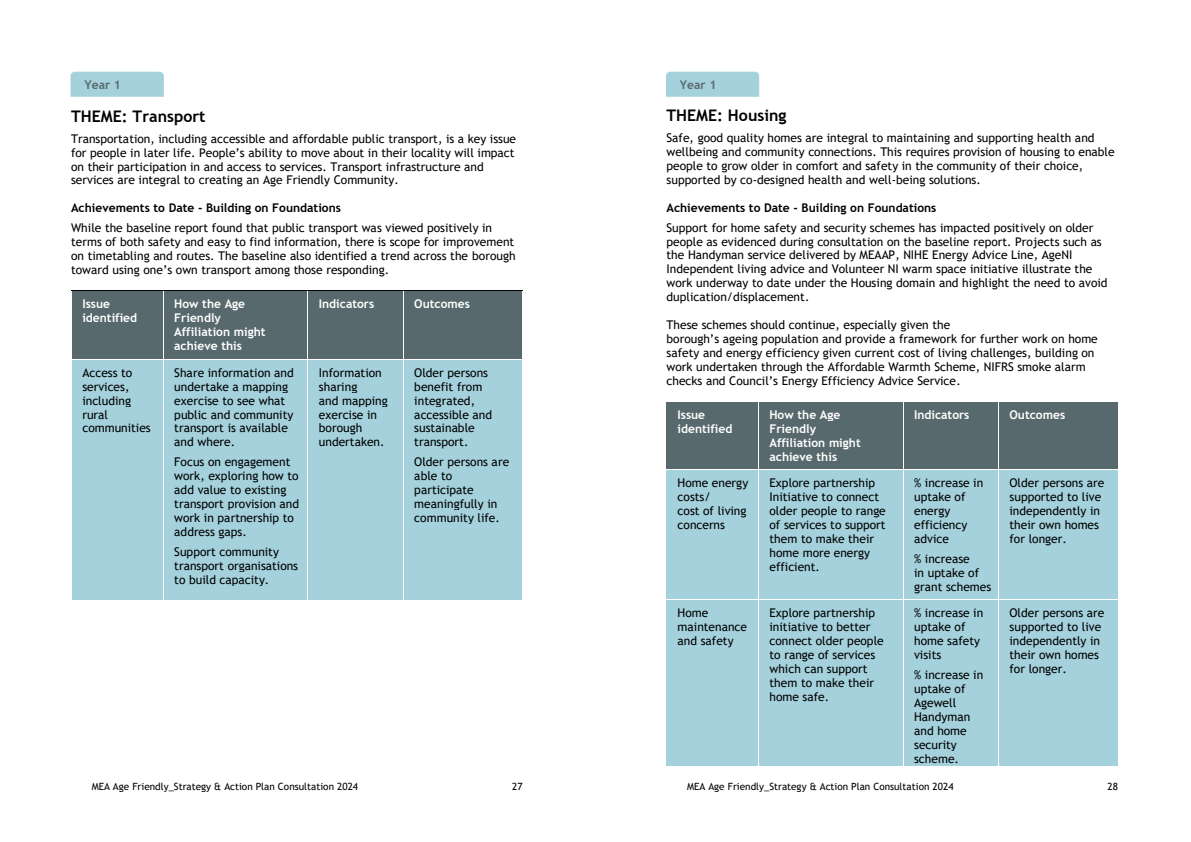
<style>
.page{position:relative;width:1191px;height:842px;background:#fff}
.page>*{position:absolute;margin:0;border:0;box-sizing:border-box;transform-origin:0 0}
.t1{font:700 16px "Trebuchet MS";color:#000}
.t2{font:12px/13.9px "Trebuchet MS";color:#000}
.t3{font:700 12px/14px "Trebuchet MS";color:#fff}
.t4{font:700 12px "Trebuchet MS";color:#000}
.t5{font:700 12px "Trebuchet MS";color:#58696d}
.t6{font:10px "Trebuchet MS";color:#000}
</style>
<div class="page">
<div style="left:72px;top:291px;width:91px;height:68px;background:#58696d"></div>
<div style="left:163px;top:291px;width:144px;height:68px;background:#58696d"></div>
<div style="left:308px;top:291px;width:95px;height:68px;background:#58696d"></div>
<div style="left:403px;top:291px;width:119px;height:68px;background:#58696d"></div>
<hr style="left:72px;top:291px;width:91px;height:1px;background:#000">
<hr style="left:163px;top:291px;width:144px;height:1px;background:#000">
<hr style="left:308px;top:291px;width:95px;height:1px;background:#000">
<hr style="left:403px;top:291px;width:119px;height:1px;background:#000">
<hr style="left:163px;top:291px;width:1px;height:68px;background:#fff">
<hr style="left:403px;top:291px;width:1px;height:68px;background:#fff">
<div style="left:72px;top:359px;width:91px;height:241px;background:#a4d1dc"></div>
<div style="left:163px;top:359px;width:144px;height:241px;background:#a4d1dc"></div>
<div style="left:308px;top:359px;width:95px;height:241px;background:#a4d1dc"></div>
<div style="left:403px;top:359px;width:119px;height:241px;background:#a4d1dc"></div>
<hr style="left:72px;top:359px;width:91px;height:1px;background:#fff">
<hr style="left:163px;top:359px;width:144px;height:1px;background:#fff">
<hr style="left:308px;top:359px;width:95px;height:1px;background:#fff">
<hr style="left:403px;top:359px;width:119px;height:1px;background:#fff">
<hr style="left:163px;top:359px;width:1px;height:241px;background:#fff">
<hr style="left:403px;top:359px;width:1px;height:241px;background:#fff">
<svg style="left:70px;top:71px;width:94px;height:26px"></svg>
<img style="left:77px;top:78px;width:56px;height:15px">
<div style="left:666px;top:402px;width:92px;height:68px;background:#58696d"></div>
<div style="left:758px;top:402px;width:144px;height:68px;background:#58696d"></div>
<div style="left:903px;top:402px;width:95px;height:68px;background:#58696d"></div>
<div style="left:998px;top:402px;width:119px;height:68px;background:#58696d"></div>
<hr style="left:758px;top:402px;width:1px;height:68px;background:#fff">
<hr style="left:998px;top:402px;width:1px;height:68px;background:#fff">
<div style="left:666px;top:470px;width:92px;height:130px;background:#a4d1dc"></div>
<div style="left:758px;top:470px;width:144px;height:130px;background:#a4d1dc"></div>
<div style="left:903px;top:470px;width:95px;height:130px;background:#a4d1dc"></div>
<div style="left:998px;top:470px;width:119px;height:130px;background:#a4d1dc"></div>
<hr style="left:666px;top:470px;width:92px;height:1px;background:#fff">
<hr style="left:758px;top:470px;width:144px;height:1px;background:#fff">
<hr style="left:903px;top:470px;width:95px;height:1px;background:#fff">
<hr style="left:998px;top:470px;width:119px;height:1px;background:#fff">
<hr style="left:758px;top:470px;width:1px;height:130px;background:#fff">
<hr style="left:998px;top:470px;width:1px;height:130px;background:#fff">
<div style="left:666px;top:600px;width:92px;height:165px;background:#a4d1dc"></div>
<div style="left:758px;top:600px;width:144px;height:165px;background:#a4d1dc"></div>
<div style="left:903px;top:600px;width:95px;height:165px;background:#a4d1dc"></div>
<div style="left:998px;top:600px;width:119px;height:165px;background:#a4d1dc"></div>
<hr style="left:666px;top:600px;width:92px;height:1px;background:#fff">
<hr style="left:758px;top:600px;width:144px;height:1px;background:#fff">
<hr style="left:903px;top:600px;width:95px;height:1px;background:#fff">
<hr style="left:998px;top:600px;width:119px;height:1px;background:#fff">
<hr style="left:758px;top:600px;width:1px;height:165px;background:#fff">
<hr style="left:998px;top:600px;width:1px;height:165px;background:#fff">
<svg style="left:666px;top:71px;width:93px;height:26px"></svg>
<img style="left:672px;top:78px;width:56px;height:15px">
<p class="t5" style="left:84px;top:77px;width:38px">Year 1</p>
<h1 class="t1" style="left:71px;top:106px;width:136px">THEME: Transport</h1>
<p class="t2" style="left:71px;top:131px;width:446px">Transportation, including accessible and affordable public transport, is a key issue for people in later life. People’s ability to move about in their locality will impact on their participation in and access to services. Transport infrastructure and services are integral to creating an Age Friendly Community.</p>
<p class="t4" style="left:71px;top:201px;width:271px">Achievements to Date - Building on Foundations</p>
<p class="t2" style="left:71px;top:221px;width:446px">While the baseline report found that public transport was viewed positively in terms of both safety and easy to find information, there is scope for improvement on timetabling and routes. The baseline also identified a trend across the borough toward using one’s own transport among those responding.</p>
<p class="t3" style="left:82px;top:297px;width:56px">Issue identified</p>
<p class="t3" style="left:174px;top:297px;width:93px">How the Age<br>Friendly<br>Affiliation might achieve this</p>
<p class="t3" style="left:319px;top:297px;width:57px">Indicators</p>
<p class="t3" style="left:414px;top:297px;width:57px">Outcomes</p>
<p class="t2" style="left:82px;top:365px;width:70px">Access to services, including rural communities</p>
<p class="t2" style="left:174px;top:365px;width:121px">Share information and undertake a mapping exercise to see what public and community transport is available and where.</p>
<p class="t2" style="left:174px;top:455px;width:126px">Focus on engagement work, exploring how to add value to existing transport provision and work in partnership to address gaps.</p>
<p class="t2" style="left:174px;top:545px;width:125px">Support community transport organisations to build capacity.</p>
<p class="t2" style="left:319px;top:365px;width:70px">Information sharing<br>and mapping exercise in borough undertaken.</p>
<p class="t2" style="left:414px;top:365px;width:79px">Older persons benefit from integrated, accessible and sustainable transport.</p>
<p class="t2" style="left:414px;top:455px;width:96px">Older persons are able to participate meaningfully in community life.</p>
<p class="t6" style="left:92px;top:780px;width:268px">MEA Age Friendly_Strategy &amp; Action Plan Consultation 2024</p>
<p class="t6" style="left:512px;top:780px;width:12px">27</p>
<p class="t5" style="left:680px;top:77px;width:38px">Year 1</p>
<h1 class="t1" style="left:666px;top:105px;width:122px">THEME: Housing</h1>
<p class="t2" style="left:666px;top:131px;width:449px">Safe, good quality homes are integral to maintaining and supporting health and wellbeing and community connections. This requires provision of housing to enable people to grow older in comfort and safety in the community of their choice, supported by co-designed health and well-being solutions.</p>
<p class="t4" style="left:666px;top:200px;width:271px">Achievements to Date - Building on Foundations</p>
<p class="t2" style="left:666px;top:220px;width:442px">Support for home safety and security schemes has impacted positively on older people as evidenced during consultation on the baseline report. Projects such as the Handyman service delivered by MEAAP, NIHE Energy Advice Line, AgeNI Independent living advice and Volunteer NI warm space initiative illustrate the work underway to date under the Housing domain and highlight the need to avoid duplication/displacement.</p>
<p class="t2" style="left:666px;top:318px;width:433px">These schemes should continue, especially given the<br>borough’s ageing population and provide a framework for further work on home safety and energy efficiency given current cost of living challenges, building on work undertaken through the Affordable Warmth Scheme, NIFRS smoke alarm checks and Council’s Energy Efficiency Advice Service.</p>
<p class="t3" style="left:677px;top:408px;width:56px">Issue identified</p>
<p class="t3" style="left:769px;top:408px;width:93px">How the Age<br>Friendly<br>Affiliation might achieve this</p>
<p class="t3" style="left:914px;top:408px;width:57px">Indicators</p>
<p class="t3" style="left:1009px;top:408px;width:57px">Outcomes</p>
<p class="t2" style="left:677px;top:476px;width:72px">Home energy costs/<br>cost of living concerns</p>
<p class="t2" style="left:769px;top:476px;width:118px">Explore partnership<br>Initiative to connect older people to range of services to support them to make their home more energy efficient.</p>
<p class="t2" style="left:914px;top:476px;width:71px">% increase in uptake of energy efficiency advice</p>
<p class="t2" style="left:1009px;top:476px;width:96px">Older persons are supported to live independently in their own homes for longer.</p>
<p class="t2" style="left:914px;top:552px;width:79px">% increase<br>in uptake of grant schemes</p>
<p class="t2" style="left:677px;top:606px;width:71px">Home maintenance and safety</p>
<p class="t2" style="left:769px;top:606px;width:116px">Explore partnership initiative to better connect older people to range of services which can support them to make their home safe.</p>
<p class="t2" style="left:914px;top:606px;width:71px">% increase in uptake of home safety visits</p>
<p class="t2" style="left:914px;top:668px;width:71px">% increase in uptake of<br>Agewell<br>Handyman and home security scheme.</p>
<p class="t2" style="left:1009px;top:606px;width:96px">Older persons are supported to live independently in their own homes for longer.</p>
<p class="t6" style="left:687px;top:780px;width:268px">MEA Age Friendly_Strategy &amp; Action Plan Consultation 2024</p>
<p class="t6" style="left:1107px;top:780px;width:12px">28</p>
</div>
